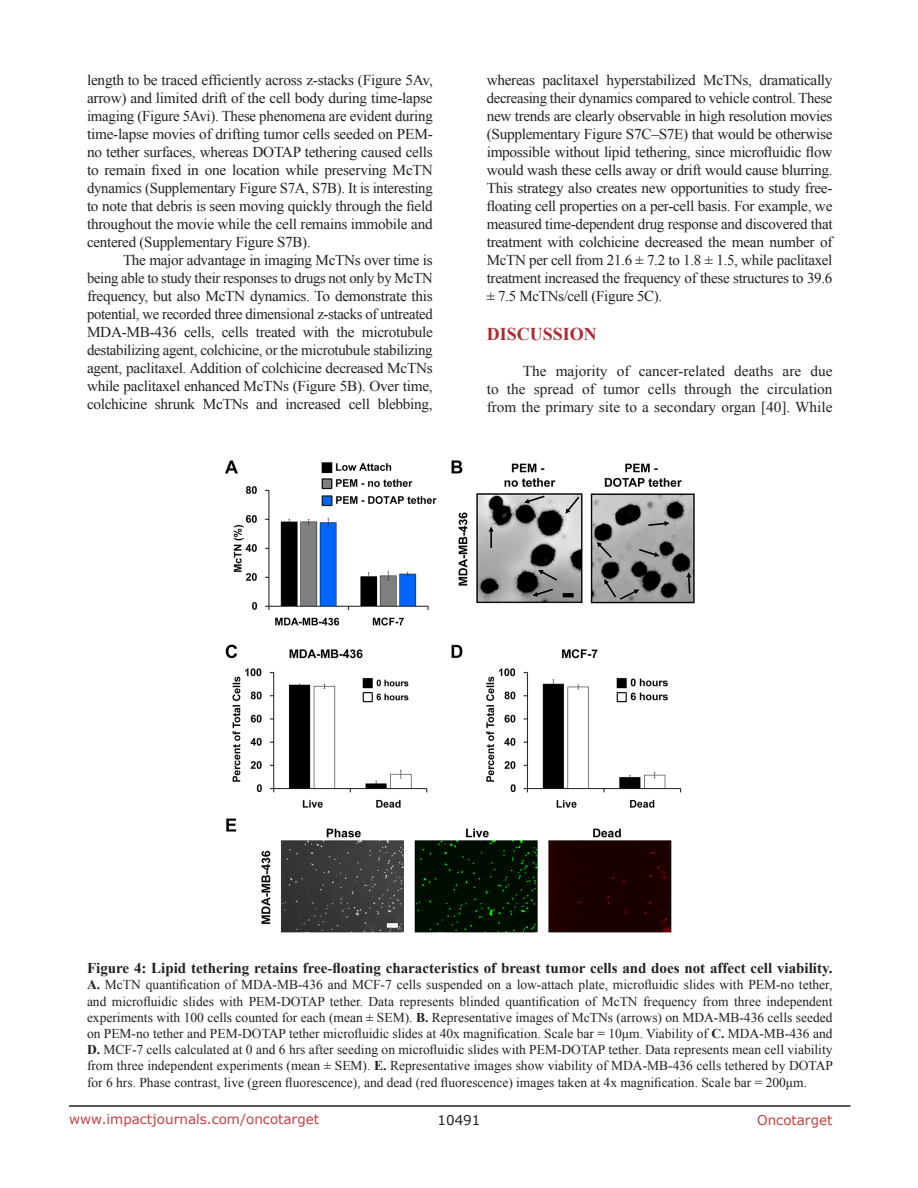
<style>
.page{position:relative;width:918px;height:1188px;background:#fff}
.page>*{position:absolute;margin:0;border:0;box-sizing:border-box;transform-origin:0 0}
.Heading{font:700 18px "Times New Roman";color:#ac2b31}
.BodyText{font:15px/18px "Times New Roman";letter-spacing:-.02em;color:#231f20;text-align:justify}
.figuretext{font:700 15px "Times New Roman";color:#231f20}
.figuretext-2{font:13.5px/16.2px "Times New Roman";color:#231f20;text-align:justify}
.t1{font:13.5px "Verdana";color:#c24141}
.t2{font:13.5px "Verdana";color:#231f20}
.s1{font-weight:700}
</style>
<div class="page">
<hr style="left:69px;top:1105px;width:781px;height:2px;background:#231f20">
<img style="left:225px;top:460px;width:470px;height:473px">
<p class="BodyText" style="left:87px;top:71px;width:347px">length to be traced efficiently across z-stacks (Figure 5Av, arrow) and limited drift of the cell body during time-lapse imaging (Figure 5Avi). These phenomena are evident during time-lapse movies of drifting tumor cells seeded on PEM&shy;no tether surfaces, whereas DOTAP tethering caused cells to remain fixed in one location while preserving McTN dynamics (Supplementary Figure S7A, S7B). It is interesting to note that debris is seen moving quickly through the field throughout the movie while the cell remains immobile and centered (Supplementary Figure S7B).</p>
<p class="BodyText" style="left:87px;top:251px;width:347px;text-indent:36px">The major advantage in imaging McTNs over time is being able to study their responses to drugs not only by McTN frequency, but also McTN dynamics. To demonstrate this potential, we recorded three dimensional z-stacks of untreated MDA-MB-436 cells, cells treated with the microtubule destabilizing agent, colchicine, or the microtubule stabilizing agent, paclitaxel. Addition of colchicine decreased McTNs while paclitaxel enhanced McTNs (Figure 5B). Over time, colchicine shrunk McTNs and increased cell blebbing,</p>
<p class="BodyText" style="left:487px;top:71px;width:347px">whereas paclitaxel hyperstabilized McTNs, dramatically decreasing their dynamics compared to vehicle control. These new trends are clearly observable in high resolution movies (Supplementary Figure S7C–S7E) that would be otherwise impossible without lipid tethering, since microfluidic flow would wash these cells away or drift would cause blurring.<br>This strategy also creates new opportunities to study free&shy;floating cell properties on a per-cell basis. For example, we measured time-dependent drug response and discovered that treatment with colchicine decreased the mean number of McTN per cell from 21.6 ± 7.2 to 1.8 ± 1.5, while paclitaxel treatment increased the frequency of these structures to 39.6 ± 7.5 McTNs/cell (Figure 5C).</p>
<p class="Heading" style="left:487px;top:321px;width:112px">DISCUSSION</p>
<p class="BodyText" style="left:487px;top:361px;width:347px;text-indent:36px">The majority of cancer-related deaths are due to the spread of tumor cells through the circulation from the primary site to a secondary organ [40]. While</p>
<p class="figuretext" style="left:87px;top:958px;width:747px">Figure 4: Lipid tethering retains free-floating characteristics of breast tumor cells and does not affect cell viability.</p>
<p class="figuretext-2" style="left:87px;top:977px;width:747px"><span class="s1">A.</span> McTN quantification of MDA-MB-436 and MCF-7 cells suspended on a low-attach plate, microfluidic slides with PEM-no tether, and microfluidic slides with PEM-DOTAP tether. Data represents blinded quantification of McTN frequency from three independent experiments with 100 cells counted for each (mean ± SEM). <span class="s1">B.</span> Representative images of McTNs (arrows) on MDA-MB-436 cells seeded on PEM-no tether and PEM-DOTAP tether microfluidic slides at 40x magnification. Scale bar = 10μm. Viability of <span class="s1">C.</span> MDA-MB-436 and <span class="s1">D.</span> MCF-7 cells calculated at 0 and 6 hrs after seeding on microfluidic slides with PEM-DOTAP tether. Data represents mean cell viability from three independent experiments (mean ± SEM). <span class="s1">E.</span> Representative images show viability of MDA-MB-436 cells tethered by DOTAP for 6 hrs. Phase contrast, live (green fluorescence), and dead (red fluorescence) images taken at 4x magnification. Scale bar = 200μm.</p>
<p class="t1" style="left:69px;top:1110px;width:252px">www.impactjournals.com/oncotarget</p>
<p class="t2" style="left:438px;top:1111px;width:44px">10491</p>
<p class="t1" style="left:757px;top:1111px;width:77px">Oncotarget</p>
</div>
